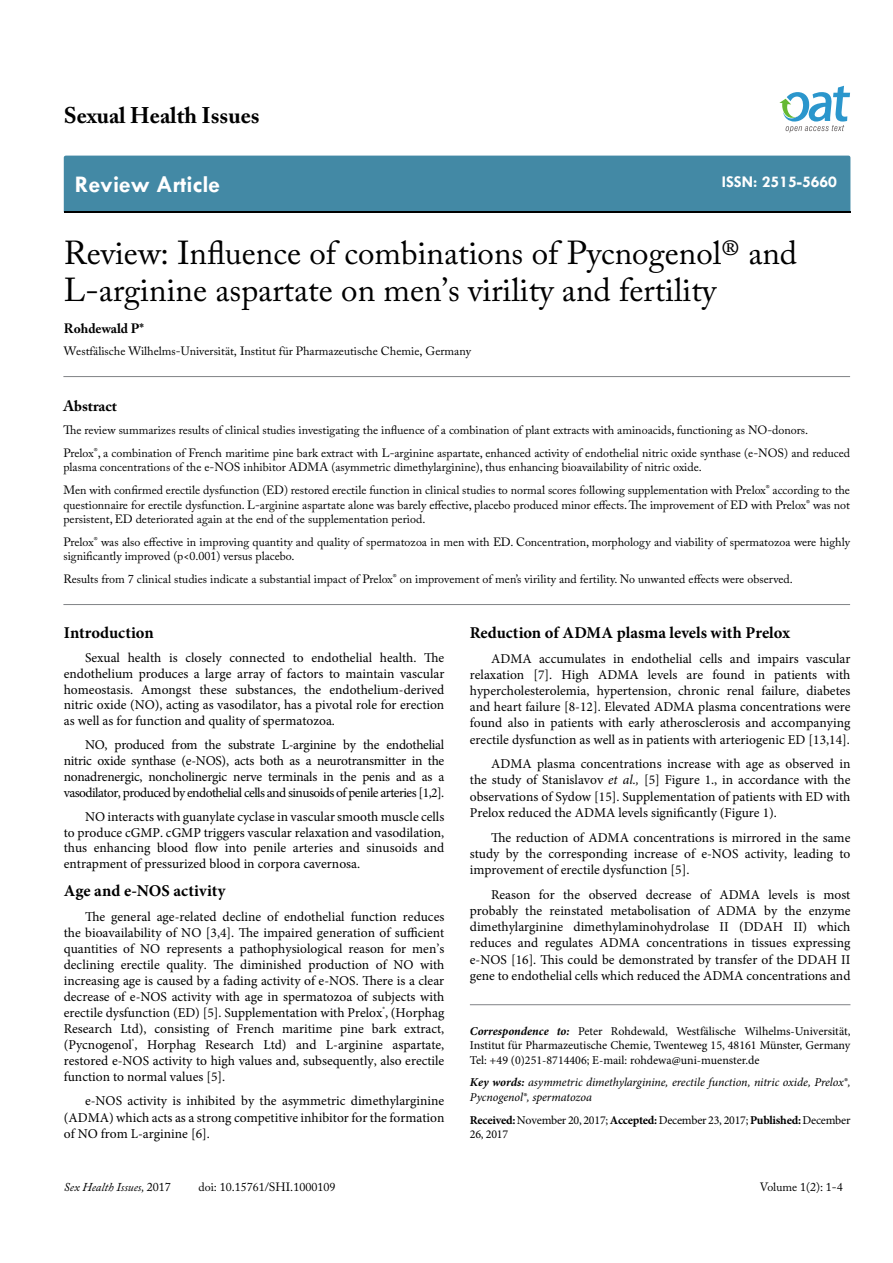
<style>
.page{position:relative;width:893px;height:1263px;background:#fff}
.page>*{position:absolute;margin:0;border:0;box-sizing:border-box;transform-origin:0 0}
.t1{font:33px/37.5px "Adobe Caslon Pro";color:#000}
.t2{font:700 24px "Tw Cen";color:#fff}
.t3{font:700 22.5px "Adobe Caslon Pro";color:#000}
.t4{font:700 16.5px "Minion Pro";color:#000}
.t5{font:700 16.5px "Tw Cen";color:#fff}
.t6{font:700 15px "Adobe Caslon Pro";color:#000}
.t7{font:13.5px/16.2px "Minion Pro";color:#000;text-align:justify}
.t8{font:700 13.5px "Adobe Caslon Pro";color:#000}
.t9{font:12px/23px "Adobe Caslon Pro";color:#000}
.t10{font:12px/14.4px "Minion Pro";letter-spacing:-.015em;color:#000;text-align:justify}
.t11{font:italic 12px/14.4px "Minion Pro";letter-spacing:-.005em;color:#000}
.t12{font:italic 12px "Adobe Caslon Pro";color:#000}
.s1{font-style:italic}
.s2{font-weight:700;font-style:italic}
.s3{font-weight:700}
.s4{font-style:normal}
</style>
<div class="page">
<div style="left:64px;top:156px;width:786px;height:56px;background:#4389a5"></div>
<svg style="left:779px;top:86px;width:71px;height:47px"></svg>
<hr style="left:63px;top:376px;width:787px;height:1px;background:#808285">
<hr style="left:63px;top:604px;width:787px;height:1px;background:#808285">
<hr style="left:470px;top:1004px;width:380px;height:1px;background:#808285">
<h3 class="t3" style="left:64px;top:102px;width:197px">Sexual Health Issues</h3>
<h2 class="t2" style="left:75px;top:170px;width:147px">Review Article</h2>
<p class="t5" style="left:722px;top:172px;width:117px">ISSN: 2515-5660</p>
<h1 class="t1" style="left:64px;top:233px;width:735px">Review: Influence of combinations of Pycnogenol® and<br>L-arginine aspartate on men’s virility and fertility</h1>
<p class="t8" style="left:64px;top:320px;width:82px">Rohdewald P*</p>
<p class="t9" style="left:64px;top:340px;width:409px">Westfälische Wilhelms-Universität, Institut für Pharmazeutische Chemie, Germany</p>
<p class="t6" style="left:63px;top:397px;width:55px">Abstract</p>
<p class="t9" style="left:63px;top:418px;width:788px">The review summarizes results of clinical studies investigating the influence of a combination of plant extracts with aminoacids, functioning as NO-donors.<br>Prelox<sup>®</sup>, a combination of French maritime pine bark extract with L-arginine aspartate, enhanced activity of endothelial nitric oxide synthase (e-NOS) and reduced</p>
<p class="t9" style="left:63px;top:456px;width:788px">plasma concentrations of the e-NOS inhibitor ADMA (asymmetric dimethylarginine), thus enhancing bioavailability of nitric oxide.<br>Men with confirmed erectile dysfunction (ED) restored erectile function in clinical studies to normal scores following supplementation with Prelox<sup>®</sup> according to the</p>
<p class="t9" style="left:63px;top:497px;width:788px;line-height:14.4px">questionnaire for erectile dysfunction. L-arginine aspartate alone was barely effective, placebo produced minor effects. The improvement of ED with Prelox<sup>®</sup> was not persistent, ED deteriorated again at the end of the supplementation period.</p>
<p class="t9" style="left:63px;top:535px;width:788px;line-height:14.4px">Prelox<sup>®</sup> was also effective in improving quantity and quality of spermatozoa in men with ED. Concentration, morphology and viability of spermatozoa were highly significantly improved (p&lt;0.001) versus placebo.</p>
<p class="t9" style="left:63px;top:568px;width:731px">Results from 7 clinical studies indicate a substantial impact of Prelox<sup>®</sup> on improvement of men’s virility and fertility. No unwanted effects were observed.</p>
<p class="t4" style="left:64px;top:621px;width:91px">Introduction</p>
<p class="t7" style="left:64px;top:650px;width:382px;line-height:15.8px;text-indent:21px">Sexual health is closely connected to endothelial health. The endothelium produces a large array of factors to maintain vascular homeostasis. Amongst these substances, the endothelium-derived nitric oxide (NO), acting as vasodilator, has a pivotal role for erection as well as for function and quality of spermatozoa.</p>
<p class="t7" style="left:64px;top:737px;width:382px;line-height:15.8px;text-indent:21px">NO, produced from the substrate L-arginine by the endothelial nitric oxide synthase (e-NOS), acts both as a neurotransmitter in the nonadrenergic, noncholinergic nerve terminals in the penis and as a vasodilator, produced by endothelial cells and sinusoids of penile arteries [1,2].</p>
<p class="t7" style="left:64px;top:809px;width:382px;line-height:15.8px;text-indent:21px">NO interacts with guanylate cyclase in vascular smooth muscle cells to produce cGMP. cGMP triggers vascular relaxation and vasodilation, thus enhancing blood flow into penile arteries and sinusoids and entrapment of pressurized blood in corpora cavernosa.</p>
<p class="t4" style="left:64px;top:879px;width:163px">Age and e-NOS activity</p>
<p class="t7" style="left:64px;top:909px;width:382px;text-indent:21px">The general age-related decline of endothelial function reduces the bioavailability of NO [3,4]. The impaired generation of sufficient quantities of NO represents a pathophysiological reason for men’s declining erectile quality. The diminished production of NO with increasing age is caused by a fading activity of e-NOS. There is a clear decrease of e-NOS activity with age in spermatozoa of subjects with erectile dysfunction (ED) [5]. Supplementation with Prelox<sup>®</sup>, (Horphag Research Ltd), consisting of French maritime pine bark extract, (Pycnogenol<sup>®</sup>, Horphag Research Ltd) and L-arginine aspartate, restored e-NOS activity to high values and, subsequently, also erectile function to normal values [5].</p>
<p class="t7" style="left:64px;top:1093px;width:382px;text-indent:21px">e-NOS activity is inhibited by the asymmetric dimethylarginine (ADMA) which acts as a strong competitive inhibitor for the formation of NO from L-arginine [6].</p>
<p class="t4" style="left:470px;top:621px;width:322px">Reduction of ADMA plasma levels with Prelox</p>
<p class="t7" style="left:470px;top:650px;width:382px;text-indent:21px">ADMA accumulates in endothelial cells and impairs vascular relaxation [7]. High ADMA levels are found in patients with hypercholesterolemia, hypertension, chronic renal failure, diabetes and heart failure [8-12]. Elevated ADMA plasma concentrations were found also in patients with early atherosclerosis and accompanying erectile dysfunction as well as in patients with arteriogenic ED [13,14].</p>
<p class="t7" style="left:470px;top:756px;width:382px;text-indent:21px">ADMA plasma concentrations increase with age as observed in the study of Stanislavov <span class="s1">et al.,</span> [5] Figure 1., in accordance with the observations of Sydow [15]. Supplementation of patients with ED with Prelox reduced the ADMA levels significantly (Figure 1).</p>
<p class="t7" style="left:470px;top:829px;width:382px;text-indent:21px">The reduction of ADMA concentrations is mirrored in the same study by the corresponding increase of e-NOS activity, leading to improvement of erectile dysfunction [5].</p>
<p class="t7" style="left:470px;top:886px;width:382px;text-indent:21px">Reason for the observed decrease of ADMA levels is most probably the reinstated metabolisation of ADMA by the enzyme dimethylarginine dimethylaminohydrolase II (DDAH II) which reduces and regulates ADMA concentrations in tissues expressing e-NOS [16]. This could be demonstrated by transfer of the DDAH II gene to endothelial cells which reduced the ADMA concentrations and</p>
<p class="t10" style="left:470px;top:1024px;width:382px"><span class="s2">Correspondence to:</span> Peter Rohdewald, Westfälische Wilhelms-Universität, Institut für Pharmazeutische Chemie, Twenteweg 15, 48161 Münster, Germany Tel: +49 (0)251-8714406; E-mail: rohdewa@uni-muenster.de</p>
<p class="t11" style="left:470px;top:1075px;width:382px"><span class="s3">Key words:</span> asymmetric dimethylarginine, erectile function, nitric oxide, Prelox®,<br>Pycnogenol®, spermatozoa</p>
<p class="t10" style="left:470px;top:1113px;width:382px"><span class="s3">Received:</span> November 20, 2017; <span class="s3">Accepted:</span> December 23, 2017; <span class="s3">Published:</span> December<br>26, 2017</p>
<p class="t12" style="left:64px;top:1180px;width:109px">Sex Health Issues, <span class="s4">2017</span></p>
<p class="t9" style="left:198px;top:1176px;width:138px">doi: 10.15761/SHI.1000109</p>
<p class="t9" style="left:760px;top:1176px;width:84px">Volume 1(2): 1-4</p>
</div>
